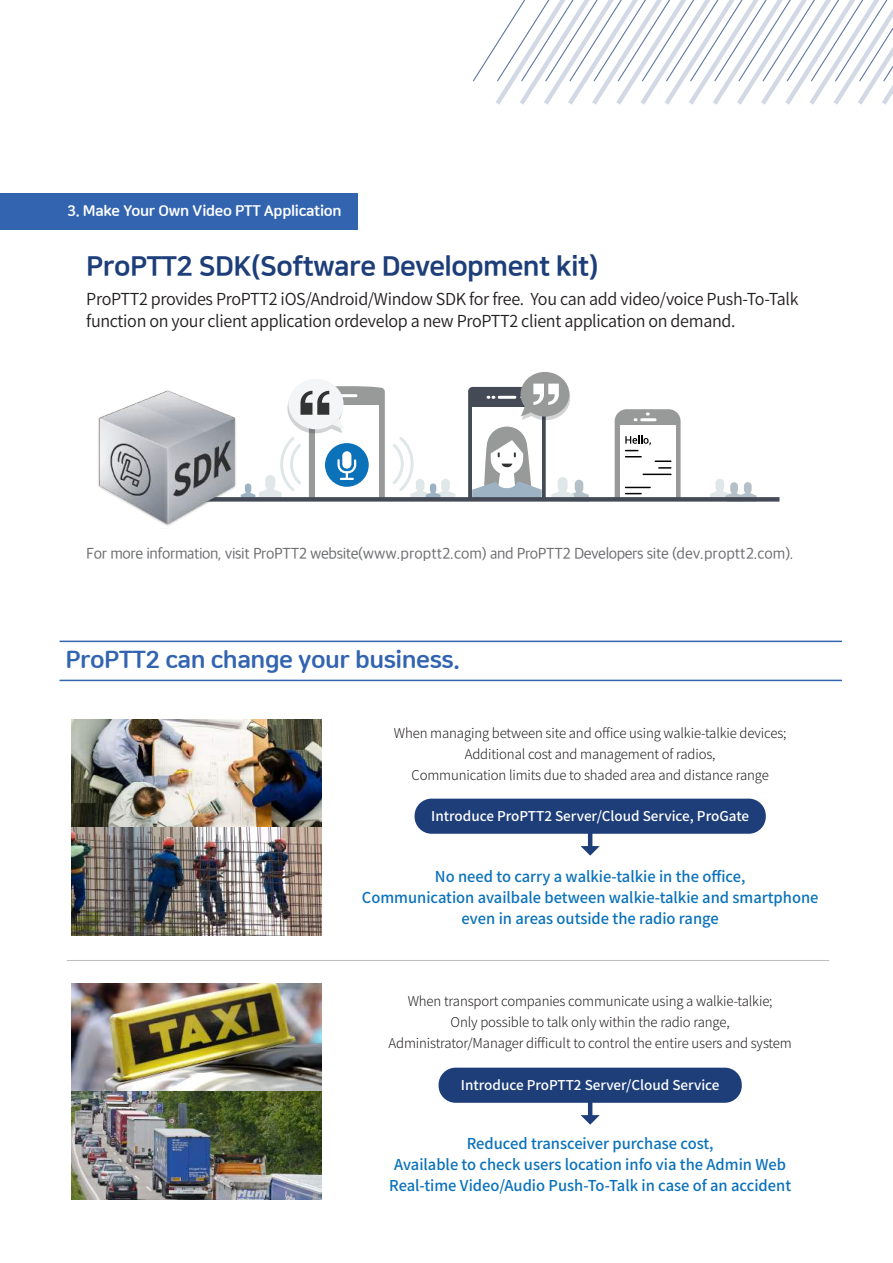
<style>
.page{position:relative;width:893px;height:1263px;background:#fff}
.page>*{position:absolute;margin:0;border:0;box-sizing:border-box;transform-origin:0 0}
.t1{font:27px "Nanum Square EB";letter-spacing:-.02em;color:#1d3e79}
.t2{font:24px "Nanum Square Round EB";letter-spacing:-.02em;color:#3264b0}
.t3{font:600 16.5px/22.5px "Noto Sans CJ Kkr";letter-spacing:-.02em;color:#231f20}
.t4{font:500 15px/21px "Noto Sans CJ Kkr";color:#0b72ba;text-align:center}
.t5{font:15px "SD Gothic Neoa d Rg";letter-spacing:-.03em;color:#6c6d70}
.t6{font:15px "Nanum Square Round EB";letter-spacing:-.02em;color:#fff}
.t7{font:300 13.5px/21px "Noto Sans CJ Kkr";letter-spacing:-.01em;color:#231f20;text-align:center}
.t8{font:500 13.5px "Noto Sans CJ Kkr";color:#fff}
</style>
<div class="page">
<hr style="left:588px;top:819px;width:4px;height:28px;background:#1d3e79">
<svg style="left:581px;top:846px;width:19px;height:10px"></svg>
<div style="left:415px;top:799px;width:351px;height:35px;background:#1d3e79;border-radius:17px"></div>
<svg style="left:710px;top:479px;width:46px;height:18px"></svg>
<svg style="left:615px;top:409px;width:66px;height:88px"></svg>
<svg style="left:468px;top:372px;width:121px;height:125px"></svg>
<svg style="left:241px;top:379px;width:144px;height:118px"></svg>
<svg style="left:393px;top:437px;width:62px;height:60px"></svg>
<div style="left:136px;top:497px;width:641px;height:5px;background:#454a57"></div>
<div style="left:0;top:193px;width:357px;height:37px;background:#3264b0"></div>
<img style="left:98px;top:390px;width:139px;height:136px">
<img style="left:72px;top:827px;width:250px;height:109px">
<img style="left:72px;top:720px;width:250px;height:107px">
<img style="left:72px;top:1090px;width:250px;height:109px">
<img style="left:72px;top:983px;width:250px;height:107px">
<hr style="left:60px;top:680px;width:782px;height:1px;background:#3264b0">
<hr style="left:67px;top:960px;width:762px;height:1px;background:#bcbdc0">
<hr style="left:60px;top:641px;width:782px;height:1px;background:#3264b0">
<hr style="left:588px;top:1088px;width:4px;height:28px;background:#1d3e79">
<svg style="left:581px;top:1115px;width:19px;height:10px"></svg>
<div style="left:439px;top:1068px;width:303px;height:35px;background:#1d3e79;border-radius:17px"></div>
<svg style="left:473px;top:0;width:420px;height:105px"></svg>
<p class="t6" style="left:67px;top:202px;width:276px">3. Make Your Own Video PTT Application</p>
<h1 class="t1" style="left:86px;top:252px;width:514px">ProPTT2 SDK(Software Development kit)</h1>
<p class="t3" style="left:86px;top:288px;width:714px">ProPTT2 provides ProPTT2 iOS/Android/Window SDK for free. You can add video/voice Push-To-Talk function on your client application ordevelop a new ProPTT2 client application on demand.</p>
<p class="t5" style="left:86px;top:546px;width:709px">For more information, visit ProPTT2 website(www.proptt2.com) and ProPTT2 Developers site (dev.proptt2.com).</p>
<h2 class="t2" style="left:65px;top:646px;width:396px">ProPTT2 can change your business.</h2>
<p class="t7" style="left:394px;top:722px;width:394px">When managing between site and office using walkie-talkie devices;<br>Additional cost and management of radios,<br>Communication limits due to shaded area and distance range</p>
<p class="t8" style="left:431px;top:808px;width:319px">Introduce ProPTT2 Server/Cloud Service, ProGate</p>
<p class="t4" style="left:362px;top:867px;width:458px">No need to carry a walkie-talkie in the office,<br>Communication availbale between walkie-talkie and smartphone even in areas outside the radio range</p>
<p class="t7" style="left:389px;top:990px;width:405px">When transport companies communicate using a walkie-talkie;<br>Only possible to talk only within the radio range,<br>Administrator/Manager difficult to control the entire users and system</p>
<p class="t8" style="left:461px;top:1077px;width:260px">Introduce ProPTT2 Server/Cloud Service</p>
<p class="t4" style="left:389px;top:1133px;width:403px">Reduced transceiver purchase cost,<br>Available to check users location info via the Admin Web<br>Real-time Video/Audio Push-To-Talk in case of an accident</p>
</div>
